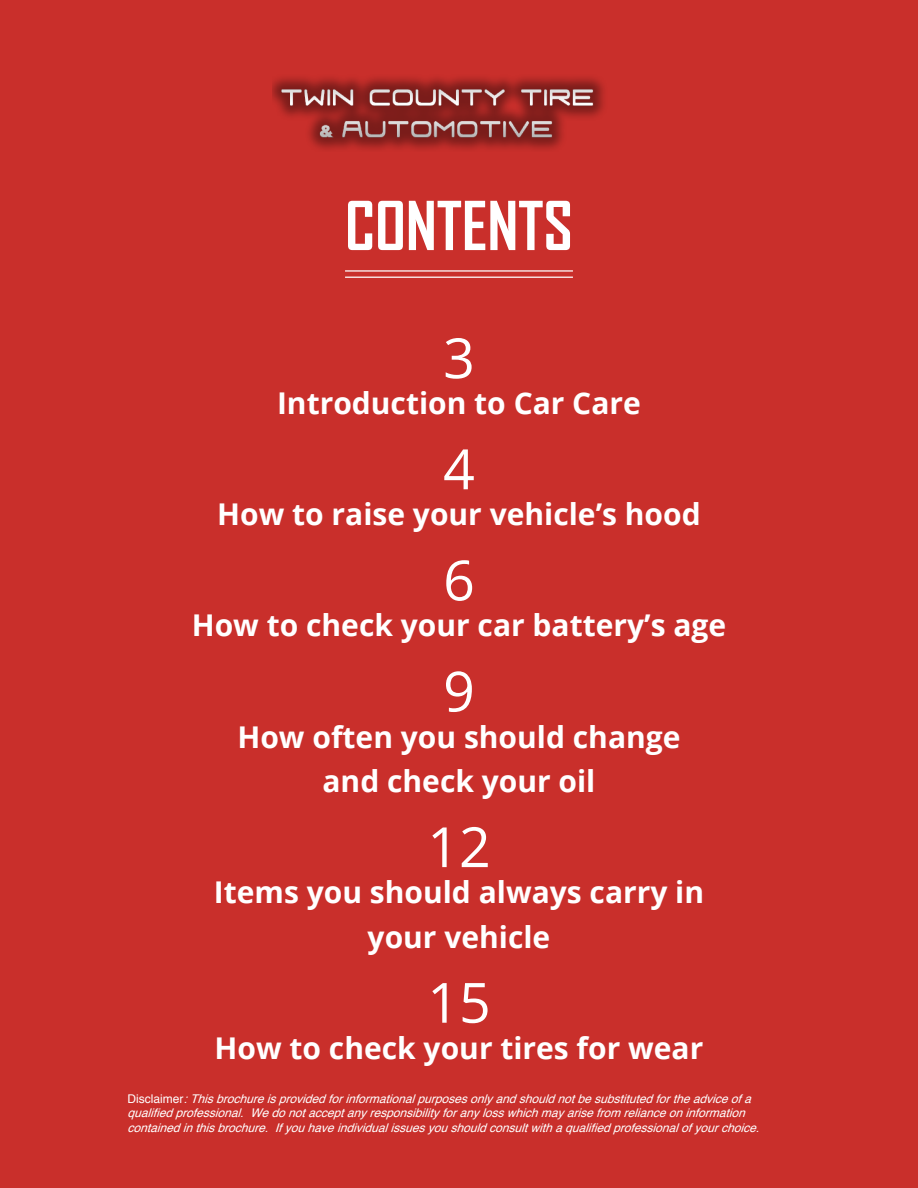
<style>
.page{position:relative;width:918px;height:1188px;background:#c92f2b}
.page>*{position:absolute;margin:0;border:0;box-sizing:border-box;transform-origin:0 0}
.TOC_Main_title{font:700 64.5px "Agency FB";color:#fff}
.TOC_Chapter_title{font:55.5px "Open Sans";color:#fff}
.TOC_Chapter_title-2{font:700 30px "Open Sans";color:#fff}
.Front_Name{font:italic 12px/14.4px "Helvetica";color:#fff}
.s1{font-style:normal}
</style>
<div class="page">
<img style="left:272px;top:75px;width:374px;height:76px">
<hr style="left:345px;top:270px;width:228px;height:2px;background:#fff">
<hr style="left:345px;top:277px;width:228px;height:1px;background:#fff">
<p class="TOC_Main_title" style="left:345px;top:186px;width:229px">CONTENTS</p>
<p class="TOC_Chapter_title" style="left:443px;top:320px;width:33px">3</p>
<p class="TOC_Chapter_title-2" style="left:277px;top:382px;width:365px">Introduction to Car Care</p>
<p class="TOC_Chapter_title" style="left:443px;top:431px;width:33px">4</p>
<p class="TOC_Chapter_title-2" style="left:217px;top:493px;width:485px">How to raise your vehicle’s hood</p>
<p class="TOC_Chapter_title" style="left:443px;top:542px;width:33px">6</p>
<p class="TOC_Chapter_title-2" style="left:192px;top:604px;width:536px">How to check your car battery’s age</p>
<p class="TOC_Chapter_title" style="left:443px;top:653px;width:33px">9</p>
<p class="TOC_Chapter_title-2" style="left:237px;top:715px;width:445px">How often you should change</p>
<p class="TOC_Chapter_title-2" style="left:323px;top:760px;width:274px">and check your oil</p>
<p class="TOC_Chapter_title" style="left:427px;top:809px;width:65px">12</p>
<p class="TOC_Chapter_title-2" style="left:214px;top:871px;width:492px">Items you should always carry in</p>
<p class="TOC_Chapter_title-2" style="left:368px;top:916px;width:184px">your vehicle</p>
<p class="TOC_Chapter_title" style="left:427px;top:965px;width:65px">15</p>
<p class="TOC_Chapter_title-2" style="left:215px;top:1027px;width:490px">How to check your tires for wear</p>
<p class="Front_Name" style="left:128px;top:1092px;width:639px"><span class="s1">D i s c l a i m e r</span> :Thisbrochureisprovidedforinformationalpurposesonlyandshouldnotbesubstitutedfortheadviceofa qualifiedprofessional. Wedonotacceptanyresponsibilityforanylosswhichmayarisefromrelianceoninformation containedinthisbrochure. Ifyouhaveindividualissuesyoushouldconsultwithaqualifiedprofessionalofyourchoice.</p>
</div>
